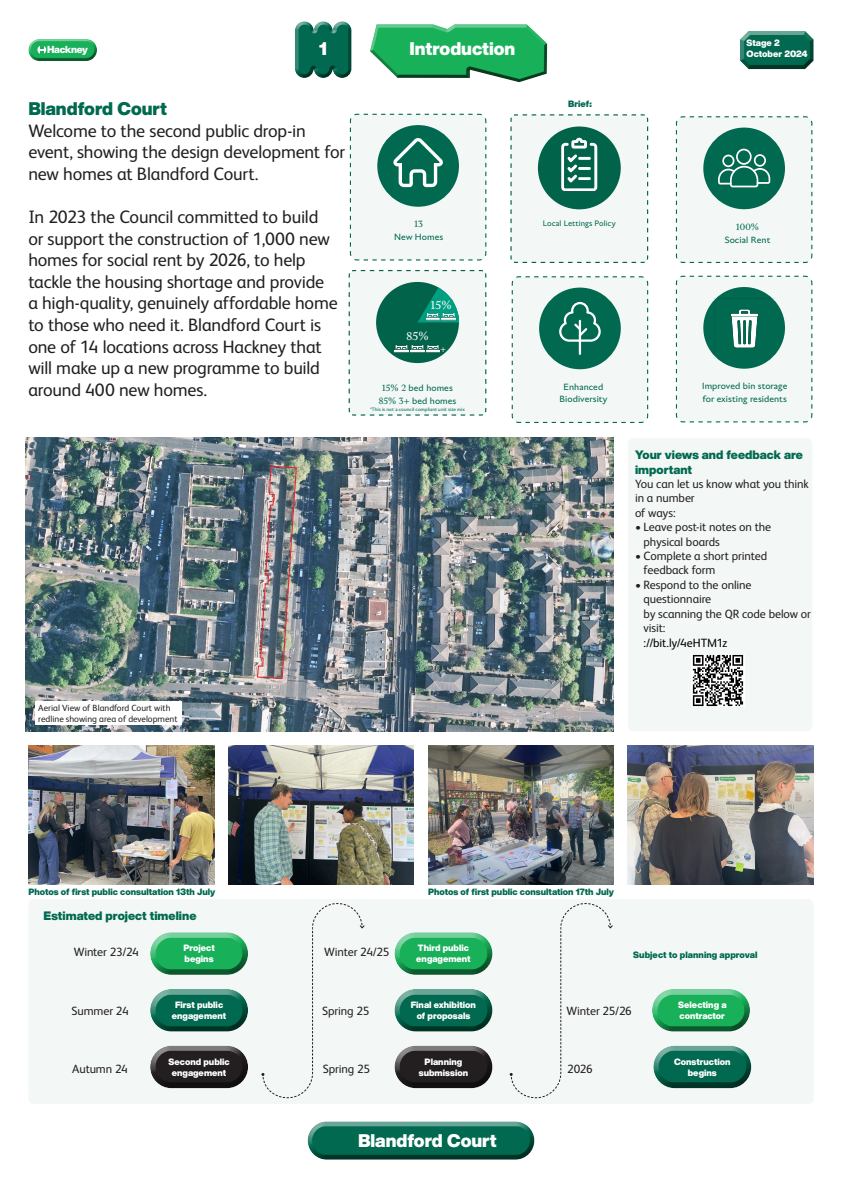
<style>
.page{position:relative;width:842px;height:1192px;background:#fff}
.page>*{position:absolute;margin:0;border:0;box-sizing:border-box;transform-origin:0 0}
.Intro{font:18px/21.6px "FS Albert";letter-spacing:-.01em;color:#231f20}
.Text{font:900 18px "Helvetica Now Display";color:#fff}
.t1{font:900 18px "Helvetica Now Display";color:#00694f}
.List{font:12px/14.4px "FS Albert";letter-spacing:-.01em;color:#231f20}
.Intro-2{font:12px "FS Albert";letter-spacing:-.015em;color:#231f20}
.Sub_title{font:900 12px/14.4px "Helvetica Now Display";color:#00694f}
.Text-2{font:12px/14.4px "FS Albert";letter-spacing:-.01em;color:#231f20}
.List-2{font:12px "FS Albert";letter-spacing:-.01em;color:#000}
.t2{font:11.7px "Arthur";color:#fff}
.t3{font:900 10px "Helvetica Now Display";letter-spacing:-.03em;color:#fff}
.t4{font:9.35px/12.5px "Arthur";letter-spacing:.005em;color:#00694f}
.Sub_title-2{font:900 9px/10.8px "Helvetica Now Display";color:#fff;text-align:center}
.Sub_title-3{font:900 9px "Helvetica Now Display";color:#00694f}
.Text-3{font:9px/10.8px "FS Albert";color:#231f20}
.t5{font:8.9px "Arthur";color:#fff}
.t6{font:8.2px "Arthur";letter-spacing:.005em;color:#00694f}
.t7{font:5px "Arthur";letter-spacing:.005em;color:#00694f}
</style>
<div class="page">
<div style="left:369px;top:24px;width:179px;height:28px;background:#fff;opacity:.75"></div>
<div style="left:369px;top:43px;width:179px;height:40px;background:#231f20;opacity:.75"></div>
<div style="left:294px;top:22px;width:58px;height:56px;background:#231f20;opacity:.75"></div>
<div style="left:739px;top:31px;width:75px;height:30px;background:#fff;opacity:.75"></div>
<div style="left:739px;top:39px;width:75px;height:31px;background:#231f20;opacity:.75"></div>
<div style="left:28px;top:38px;width:69px;height:17px;background:#fff;opacity:.75"></div>
<div style="left:28px;top:41px;width:69px;height:20px;background:#231f20;opacity:.75"></div>
<svg style="left:37px;top:45px;width:9px;height:9px"></svg>
<svg style="left:40px;top:44px;width:4px;height:12px"></svg>
<div style="left:307px;top:1121px;width:228px;height:28px;background:#fff;opacity:.75"></div>
<div style="left:307px;top:1125px;width:228px;height:35px;background:#231f20;opacity:.75"></div>
<svg style="left:349px;top:113px;width:138px;height:148px"></svg>
<div style="left:675px;top:275px;width:138px;height:148px;background:#f3f7f6"></div>
<div style="left:703px;top:287px;width:82px;height:82px;background:#00694f;border-radius:50%"></div>
<svg style="left:511px;top:276px;width:138px;height:147px"></svg>
<svg style="left:675px;top:116px;width:138px;height:147px"></svg>
<div style="left:510px;top:114px;width:139px;height:149px;background:#f3f7f6"></div>
<div style="left:538px;top:127px;width:83px;height:82px;background:#00634a;border-radius:50%"></div>
<img style="left:561px;top:137px;width:37px;height:55px">
<svg style="left:348px;top:270px;width:139px;height:146px"></svg>
<img style="left:425px;top:311px;width:32px;height:10px">
<img style="left:394px;top:343px;width:46px;height:10px">
<img style="left:26px;top:438px;width:588px;height:293px">
<div style="left:35px;top:701px;width:147px;height:23px;background:#fff"></div>
<img style="left:28px;top:746px;width:186px;height:139px">
<img style="left:228px;top:746px;width:186px;height:139px">
<img style="left:428px;top:746px;width:186px;height:139px">
<img style="left:628px;top:746px;width:186px;height:139px">
<div style="left:28px;top:899px;width:786px;height:205px;background:#f3f7f6;border-radius:6px"></div>
<div style="left:150px;top:931px;width:99px;height:32px;background:#fff;opacity:.75"></div>
<div style="left:150px;top:936px;width:99px;height:39px;background:#231f20;opacity:.75"></div>
<div style="left:150px;top:988px;width:99px;height:32px;background:#fff;opacity:.75"></div>
<div style="left:150px;top:992px;width:99px;height:40px;background:#231f20;opacity:.75"></div>
<div style="left:150px;top:1045px;width:99px;height:31px;background:#fff;opacity:.75"></div>
<div style="left:150px;top:1049px;width:99px;height:39px;background:#231f20;opacity:.75"></div>
<div style="left:394px;top:931px;width:99px;height:32px;background:#fff;opacity:.75"></div>
<div style="left:394px;top:936px;width:99px;height:39px;background:#231f20;opacity:.75"></div>
<div style="left:394px;top:988px;width:99px;height:32px;background:#fff;opacity:.75"></div>
<div style="left:394px;top:992px;width:99px;height:40px;background:#231f20;opacity:.75"></div>
<div style="left:394px;top:1045px;width:99px;height:31px;background:#fff;opacity:.75"></div>
<div style="left:394px;top:1049px;width:99px;height:39px;background:#231f20;opacity:.75"></div>
<div style="left:652px;top:988px;width:98px;height:32px;background:#fff;opacity:.75"></div>
<div style="left:652px;top:992px;width:98px;height:40px;background:#231f20;opacity:.75"></div>
<div style="left:653px;top:1045px;width:99px;height:31px;background:#fff;opacity:.75"></div>
<div style="left:653px;top:1049px;width:99px;height:39px;background:#231f20;opacity:.75"></div>
<svg style="left:261px;top:903px;width:104px;height:195px"></svg>
<svg style="left:510px;top:903px;width:103px;height:195px"></svg>
<img style="left:714px;top:299px;width:60px;height:60px">
<div style="left:628px;top:438px;width:184px;height:293px;background:#f3f7f6;border-radius:6px"></div>
<img style="left:692px;top:654px;width:52px;height:53px">
<p class="t3" style="left:47px;top:43px;width:42px">Hackney</p>
<p class="Text" style="left:319px;top:37px;width:9px">1</p>
<p class="Text" style="left:410px;top:37px;width:107px">Introduction</p>
<p class="Sub_title-2" style="left:747px;top:38px;width:35px">Stage 2</p>
<p class="Sub_title-2" style="left:747px;top:49px;width:63px">October 2024</p>
<p class="t1" style="left:28px;top:96px;width:140px">Blandford Court</p>
<p class="Intro" style="left:28px;top:119px;width:318px">Welcome to the second public drop-in event, showing the design development for new homes at Blandford Court.</p>
<p class="Intro" style="left:28px;top:205px;width:311px">In 2023 the Council committed to build or support the construction of 1,000 new homes for social rent by 2026, to help tackle the housing shortage and provide a high-quality, genuinely affordable home to those who need it. Blandford Court is one of 14 locations across Hackney that will make up a new programme to build around 400 new homes.</p>
<p class="t4" style="left:414px;top:218px;width:10px">13</p>
<p class="t4" style="left:394px;top:230px;width:51px">New Homes</p>
<p class="t2" style="left:431px;top:299px;width:22px">15%</p>
<p class="t2" style="left:406px;top:330px;width:24px">85%</p>
<p class="t5" style="left:440px;top:343px;width:7px">+</p>
<p class="t4" style="left:382px;top:382px;width:72px">15% 2 bed homes</p>
<p class="t4" style="left:379px;top:394px;width:79px">85% 3+ bed homes</p>
<p class="t7" style="left:370px;top:406px;width:96px">*This is not a council compliant unit size mix</p>
<p class="Text-3" style="left:38px;top:702px;width:141px">Aerial View of Blandford Court with redline showing area of development</p>
<p class="Sub_title-3" style="left:568px;top:98px;width:25px">Brief:</p>
<p class="t6" style="left:543px;top:219px;width:74px">Local Lettings Policy</p>
<p class="t4" style="left:736px;top:221px;width:24px">100%</p>
<p class="t4" style="left:725px;top:233px;width:47px">Social Rent</p>
<p class="t4" style="left:563px;top:380px;width:41px">Enhanced</p>
<p class="t4" style="left:560px;top:393px;width:49px">Biodiversity</p>
<p class="t4" style="left:702px;top:380px;width:87px">Improved bin storage for existing residents</p>
<p class="Sub_title" style="left:635px;top:448px;width:170px">Your views and feedback are important</p>
<p class="Text-2" style="left:635px;top:476px;width:175px">You can let us know what you think in a number</p>
<p class="Text-2" style="left:635px;top:505px;width:42px">of ways:</p>
<p class="List" style="left:643px;top:519px;width:129px;text-indent:-9px">• Leave post-it notes on the physical boards</p>
<p class="List" style="left:643px;top:548px;width:125px;text-indent:-9px">• Complete a short printed feedback form</p>
<p class="List" style="left:643px;top:577px;width:109px;text-indent:-9px">• Respond to the online questionnaire</p>
<p class="List" style="left:643px;top:606px;width:169px">by scanning the QR code below or visit:</p>
<p class="List-2" style="left:643px;top:634px;width:85px">://bit.ly/4eHTM1z</p>
<p class="Sub_title-3" style="left:28px;top:886px;width:189px">Photos of first public consultation 13th July</p>
<p class="Sub_title-3" style="left:428px;top:886px;width:187px">Photos of first public consultation 17th July</p>
<p class="Sub_title" style="left:44px;top:909px;width:154px">Estimated project timeline</p>
<p class="Intro-2" style="left:74px;top:944px;width:67px">Winter 23/24</p>
<p class="Sub_title-2" style="left:183px;top:943px;width:33px">Project</p>
<p class="Sub_title-2" style="left:185px;top:954px;width:30px">begins</p>
<p class="Sub_title-2" style="left:175px;top:999px;width:50px">First public</p>
<p class="Sub_title-2" style="left:172px;top:1010px;width:56px">engagement</p>
<p class="Sub_title-2" style="left:168px;top:1056px;width:63px">Second public engagement</p>
<p class="Intro-2" style="left:72px;top:1002px;width:59px">Summer 24</p>
<p class="Intro-2" style="left:72px;top:1061px;width:57px">Autumn 24</p>
<p class="Intro-2" style="left:324px;top:944px;width:67px">Winter 24/25</p>
<p class="Intro-2" style="left:322px;top:1002px;width:49px">Spring 25</p>
<p class="Intro-2" style="left:323px;top:1061px;width:49px">Spring 25</p>
<p class="Sub_title-2" style="left:418px;top:943px;width:52px">Third public</p>
<p class="Sub_title-2" style="left:416px;top:954px;width:56px">engagement</p>
<p class="Sub_title-2" style="left:411px;top:999px;width:67px">Final exhibition</p>
<p class="Sub_title-2" style="left:417px;top:1010px;width:55px">of proposals</p>
<p class="Sub_title-2" style="left:425px;top:1056px;width:39px">Planning</p>
<p class="Sub_title-2" style="left:419px;top:1067px;width:51px">submission</p>
<p class="Sub_title-3" style="left:633px;top:949px;width:126px">Subject to planning approval</p>
<p class="Intro-2" style="left:566px;top:1002px;width:67px">Winter 25/26</p>
<p class="Intro-2" style="left:567px;top:1061px;width:27px">2026</p>
<p class="Sub_title-2" style="left:678px;top:999px;width:50px">Selecting a</p>
<p class="Sub_title-2" style="left:679px;top:1010px;width:47px">contractor</p>
<p class="Sub_title-2" style="left:674px;top:1056px;width:58px">Construction</p>
<p class="Sub_title-2" style="left:688px;top:1067px;width:30px">begins</p>
<p class="Text" style="left:358px;top:1128px;width:140px">Blandford Court</p>
</div>
